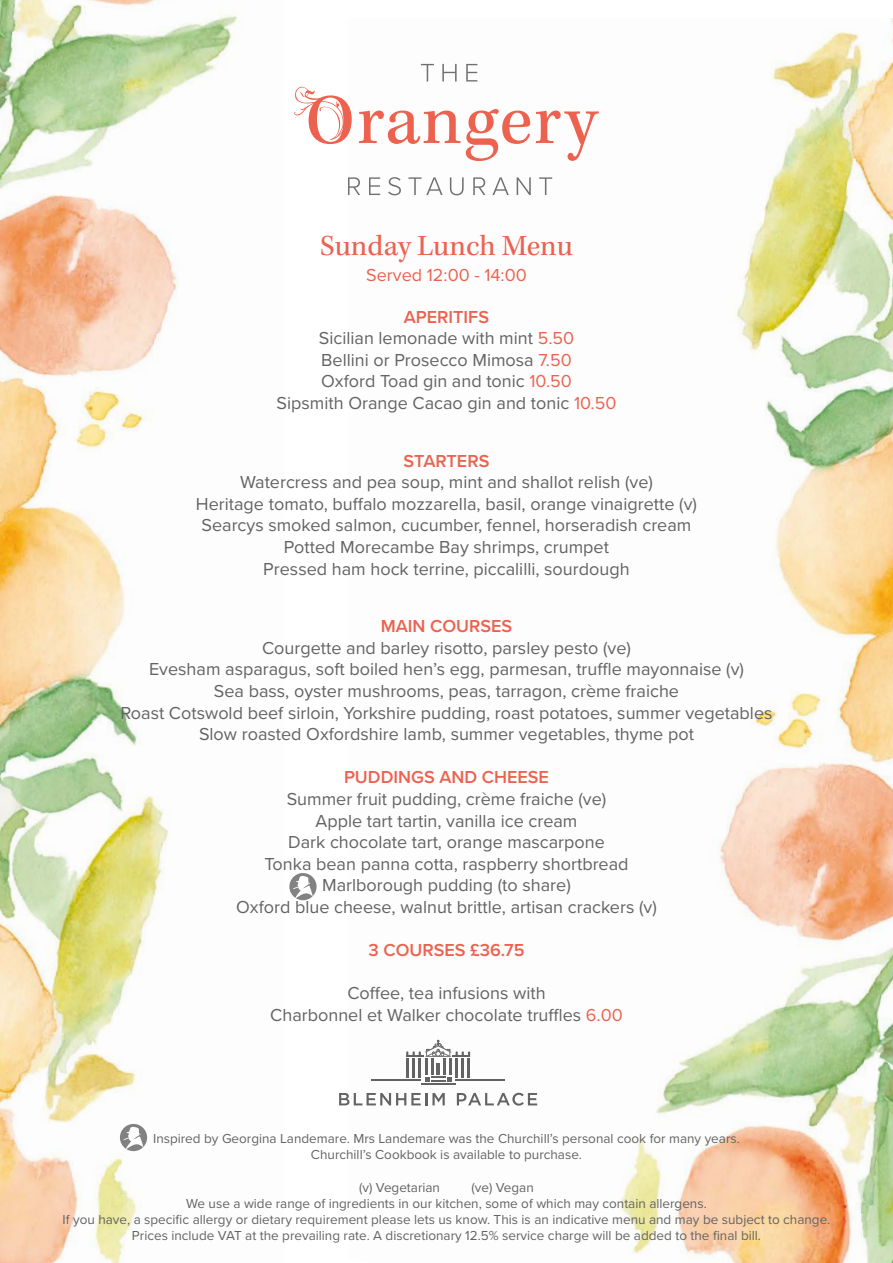
<style>
.page{position:relative;width:893px;height:1263px;background:#fff}
.page>*{position:absolute;margin:0;border:0;box-sizing:border-box;transform-origin:0 0}
.t1{font:30px "Kepler Std";color:#ec624f}
.t2{font:18px/21.6px "Proxima Nova";color:#646363;text-align:center}
.t3{font:600 18px "Proxima Nova";color:#ec624f}
.t4{font:18px "Proxima Nova";color:#ec624f}
.t5{font:13.5px/16.2px "Proxima Nova";color:#646363;text-align:center}
.s1{font-weight:600;color:#ec624f}
.s2{color:#ec624f}
</style>
<div class="page">
<img style="left:0;top:0;width:238px;height:1263px">
<img style="left:353px;top:18px;width:540px;height:1245px">
<svg style="left:294px;top:87px;width:58px;height:57px"></svg>
<svg style="left:359px;top:111px;width:101px;height:33px"></svg>
<svg style="left:466px;top:109px;width:64px;height:52px"></svg>
<svg style="left:536px;top:111px;width:63px;height:50px"></svg>
<svg style="left:348px;top:177px;width:12px;height:18px"></svg>
<svg style="left:369px;top:177px;width:11px;height:18px"></svg>
<svg style="left:388px;top:177px;width:13px;height:18px"></svg>
<svg style="left:408px;top:177px;width:35px;height:18px"></svg>
<svg style="left:450px;top:177px;width:14px;height:18px"></svg>
<svg style="left:473px;top:177px;width:12px;height:18px"></svg>
<svg style="left:492px;top:177px;width:17px;height:18px"></svg>
<svg style="left:517px;top:177px;width:14px;height:18px"></svg>
<svg style="left:539px;top:177px;width:13px;height:18px"></svg>
<svg style="left:421px;top:64px;width:13px;height:18px"></svg>
<svg style="left:442px;top:64px;width:15px;height:18px"></svg>
<svg style="left:466px;top:64px;width:11px;height:18px"></svg>
<hr style="left:372px;top:1079px;width:49px;height:1px;background:#646363">
<hr style="left:455px;top:1079px;width:50px;height:1px;background:#646363">
<hr style="left:421px;top:1083px;width:34px;height:2px;background:#646363">
<svg style="left:339px;top:1093px;width:106px;height:12px"></svg>
<svg style="left:457px;top:1093px;width:80px;height:13px"></svg>
<svg style="left:406px;top:1040px;width:64px;height:41px"></svg>
<svg style="left:289px;top:873px;width:28px;height:27px"></svg>
<svg style="left:120px;top:1124px;width:27px;height:27px"></svg>
<h1 class="t1" style="left:320px;top:229px;width:254px">Sunday Lunch Menu</h1>
<p class="t4" style="left:366px;top:262px;width:162px">Served 12:00 - 14:00</p>
<p class="t2" style="left:277px;top:305px;width:341px"><span class="s1">APERITIFS<br></span>Sicilian lemonade with mint <span class="s2">5.50<br></span>Bellini or Prosecco Mimosa <span class="s2">7.50<br></span>Oxford Toad gin and tonic <span class="s2">10.50<br></span>Sipsmith Orange Cacao gin and tonic <span class="s2">10.50</span></p>
<p class="t3" style="left:404px;top:447px;width:87px">STARTERS</p>
<p class="t2" style="left:196px;top:471px;width:503px">Watercress and pea soup, mint and shallot relish (ve)<br>Heritage tomato, buffalo mozzarella, basil, orange vinaigrette (v)<br>Searcys smoked salmon, cucumber, fennel, horseradish cream Potted Morecambe Bay shrimps, crumpet<br>Pressed ham hock terrine, piccalilli, sourdough</p>
<p class="t3" style="left:381px;top:613px;width:133px">MAIN COURSES</p>
<p class="t2" style="left:120px;top:636px;width:653px">Courgette and barley risotto, parsley pesto (ve)<br>Evesham asparagus, soft boiled hen’s egg, parmesan, truffle mayonnaise (v)<br>Sea bass, oyster mushrooms, peas, tarragon, crème fraiche<br>Roast Cotswold beef sirloin, Yorkshire pudding, roast potatoes, summer vegetables Slow roasted Oxfordshire lamb, summer vegetables, thyme pot</p>
<p class="t3" style="left:344px;top:764px;width:206px">PUDDINGS AND CHEESE</p>
<p class="t2" style="left:236px;top:787px;width:422px">Summer fruit pudding, crème fraiche (ve)<br>Apple tart tartin, vanilla ice cream<br>Dark chocolate tart, orange mascarpone<br>Tonka bean panna cotta, raspberry shortbread Marlborough pudding (to share)<br>Oxford blue cheese, walnut brittle, artisan crackers (v)</p>
<p class="t3" style="left:368px;top:937px;width:157px">3 COURSES £36.75</p>
<p class="t2" style="left:270px;top:982px;width:354px">Coffee, tea infusions with<br>Charbonnel et Walker chocolate truffles <span class="s2">6.00</span></p>
<p class="t5" style="left:153px;top:1130px;width:588px">Inspired by Georgina Landemare. Mrs Landemare was the Churchill’s personal cook for many years.<br>Churchill’s Cookbook is available to purchase.</p>
<p class="t5" style="left:359px;top:1179px;width:82px">(v) Vegetarian</p>
<p class="t5" style="left:471px;top:1179px;width:64px">(ve) Vegan</p>
<p class="t5" style="left:186px;top:1195px;width:522px">We use a wide range of ingredients in our kitchen, some of which may contain allergens.</p>
<p class="t5" style="left:63px;top:1211px;width:769px">If you have, a specific allergy or dietary requirement please lets us know. This is an indicative menu and may be subject to change.</p>
<p class="t5" style="left:132px;top:1227px;width:630px">Prices include VAT at the prevailing rate. A discretionary 12.5% service charge will be added to the final bill.</p>
</div>
